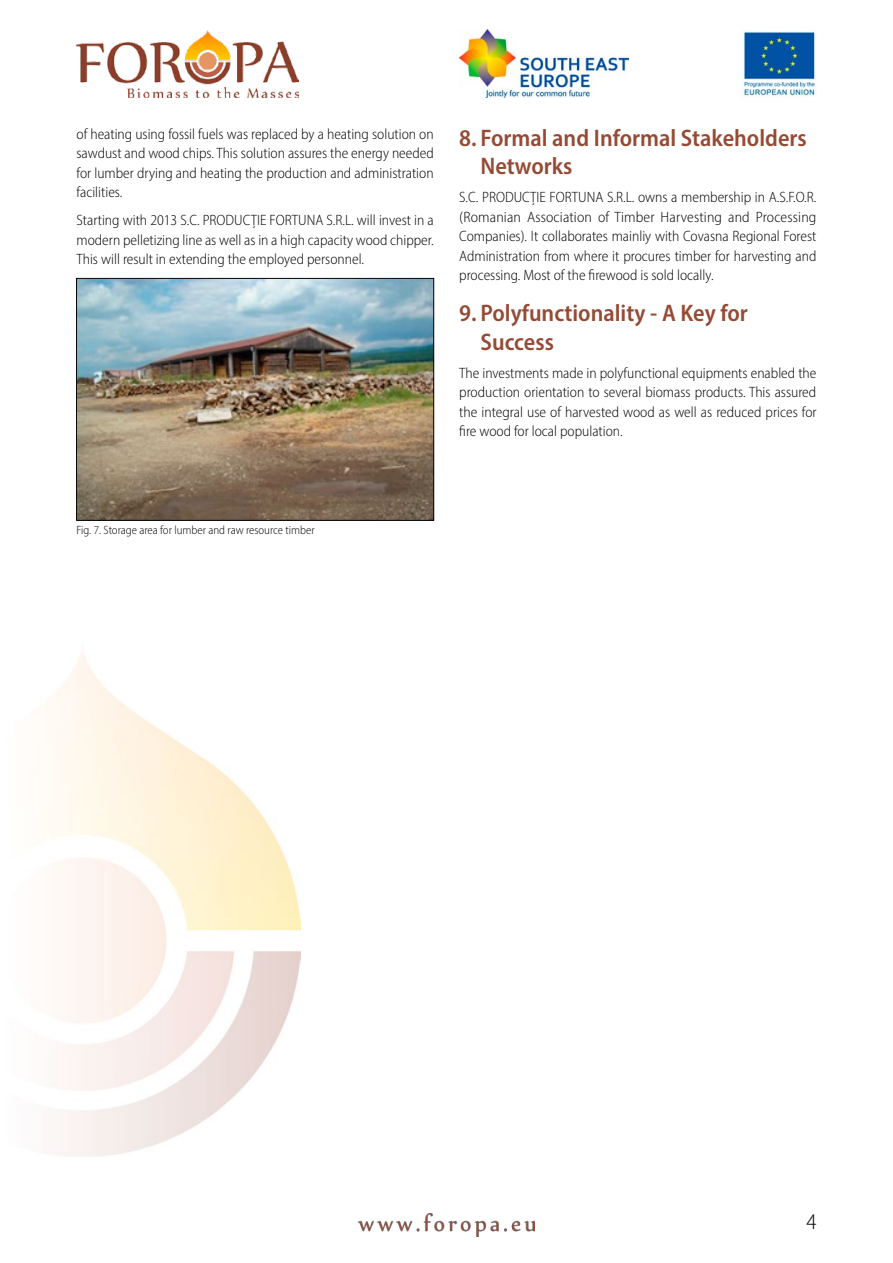
<style>
.page{position:relative;width:893px;height:1263px;background:#fff}
.page>*{position:absolute;margin:0;border:0;box-sizing:border-box;transform-origin:0 0}
.t1{font:600 semi-condensed 24px/28.5px "Myriad Pro";color:#954a34}
.t2{font:300 semi-condensed 22.5px "Myriad Pro";color:#000}
.t3{font:300 semi-condensed 15px/19.5px "Myriad Pro";color:#000;text-align:justify}
.t4{font:300 semi-condensed 12px "Myriad Pro";color:#000}
</style>
<div class="page">
<img style="left:358px;top:1214px;width:177px;height:22px">
<img style="left:43px;top:647px;width:258px;height:510px">
<img style="left:77px;top:30px;width:222px;height:67px">
<img style="left:459px;top:29px;width:169px;height:68px">
<img style="left:743px;top:31px;width:72px;height:66px">
<img style="left:78px;top:280px;width:354px;height:238px">
<div style="left:76px;top:278px;width:358px;height:242px;border:1px solid #000"></div>
<p class="t3" style="left:77px;top:124px;width:359px">of heating using fossil fuels was replaced by a heating solution on sawdust and wood chips. This solution assures the energy needed for lumber drying and heating the production and administration facilities.</p>
<p class="t3" style="left:77px;top:210px;width:359px">Starting with 2013 S.C. PRODUCȚIE FORTUNA S.R.L. will invest in a modern pelletizing line as well as in a high capacity wood chipper.<br>This will result in extending the employed personnel.</p>
<h1 class="t1" style="left:480px;top:123px;width:328px;text-indent:-21px">8. Formal and Informal Stakeholders<br>Networks</h1>
<p class="t3" style="left:459px;top:187px;width:359px">S.C. PRODUCȚIE FORTUNA S.R.L. owns a membership in A.S.F.O.R. (Romanian Association of Timber Harvesting and Processing Companies). It collaborates mainliy with Covasna Regional Forest Administration from where it procures timber for harvesting and processing. Most of the firewood is sold locally.</p>
<h1 class="t1" style="left:480px;top:299px;width:269px;text-indent:-21px">9. Polyfunctionality - A Key for<br>Success</h1>
<p class="t3" style="left:459px;top:363px;width:359px">The investments made in polyfunctional equipments enabled the production orientation to several biomass products. This assured the integral use of harvested wood as well as reduced prices for fire wood for local population.</p>
<p class="t4" style="left:77px;top:523px;width:240px">Fig. 7. Storage area for lumber and raw resource timber</p>
<h2 class="t2" style="left:806px;top:1208px;width:12px">4</h2>
</div>
